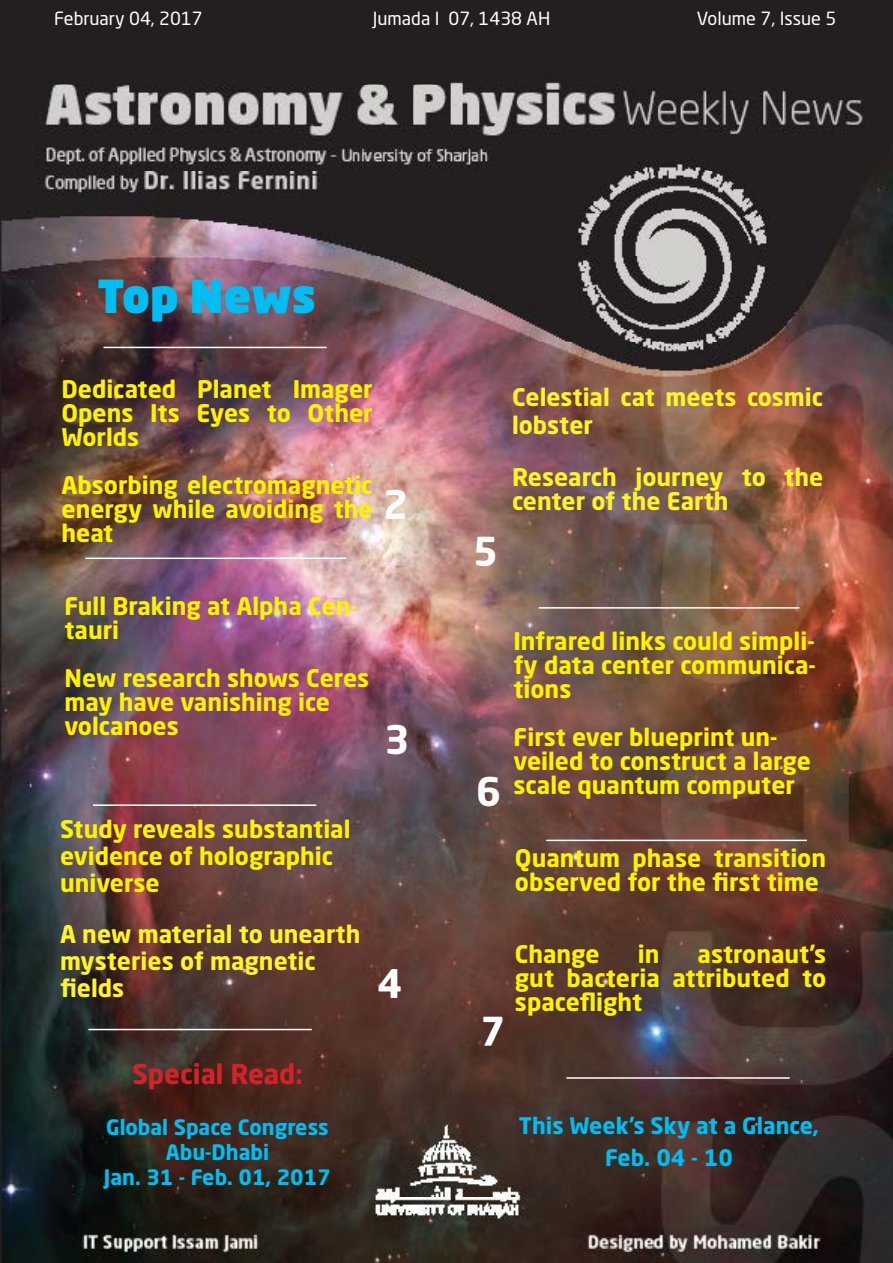
<style>
.page{position:relative;width:893px;height:1263px;background:#fff}
.page>*{position:absolute;margin:0;border:0;box-sizing:border-box;transform-origin:0 0}
.t1{font:900 45px "Neo Sans Std";color:#00bdf2}
.t2{font:700 39px "Neo Sans Std";color:#fff}
.t3{font:700 27px "Neo Sans Std";color:#d2232a}
.t4{font:700 24px/24px "Neo Sans Std";color:#fff200}
.t5{font:700 24px/27px "Neo Sans Std";color:#fff32a}
.t6{font:700 22.5px/31.5px "Neo Sans Std";color:#00bdf2;text-align:center}
.t7{font:700 21px/25.2px "Neo Sans Std";color:#00bdf2;text-align:center}
.t8{font:18px "Neo Sans Std";color:#fff}
</style>
<div class="page">
<img style="left:0;top:0;width:893px;height:1263px">
<hr style="left:104px;top:347px;width:223px;height:1px;background:#fff">
<hr style="left:86px;top:557px;width:260px;height:2px;background:#fff">
<hr style="left:93px;top:804px;width:223px;height:2px;background:#fff">
<hr style="left:88px;top:1029px;width:224px;height:1px;background:#fff">
<hr style="left:539px;top:607px;width:260px;height:2px;background:#fff">
<hr style="left:546px;top:840px;width:261px;height:1px;background:#fff">
<hr style="left:566px;top:1077px;width:224px;height:2px;background:#fff">
<p class="t8" style="left:54px;top:7px;width:150px">February 04, 2017</p>
<p class="t8" style="left:373px;top:7px;width:179px">Jumada I 07, 1438 AH</p>
<p class="t8" style="left:697px;top:7px;width:141px">Volume 7, Issue 5</p>
<h1 class="t1" style="left:98px;top:267px;width:220px">Top News</h1>
<p class="t4" style="left:62px;top:377px;width:313px;text-align:justify">Dedicated Planet Imager Opens Its Eyes to Other Worlds</p>
<p class="t4" style="left:62px;top:473px;width:313px;text-align:justify">Absorbing electromagnetic energy while avoiding the heat</p>
<h2 class="t2" style="left:383px;top:479px;width:27px">2</h2>
<p class="t4" style="left:64px;top:593px;width:295px">Full Braking at Alpha Cen&shy;tauri</p>
<p class="t4" style="left:64px;top:665px;width:306px">New research shows Ceres may have vanishing ice volcanoes</p>
<h2 class="t2" style="left:385px;top:714px;width:27px">3</h2>
<p class="t4" style="left:60px;top:815px;width:292px;line-height:27px">Study reveals substantial evidence of holographic universe</p>
<p class="t5" style="left:60px;top:920px;width:302px">A new material to unearth mysteries of magnetic fields</p>
<h2 class="t2" style="left:377px;top:959px;width:27px">4</h2>
<p class="t3" style="left:132px;top:1057px;width:172px">Special Read:</p>
<p class="t7" style="left:104px;top:1114px;width:228px">Global Space Congress<br>Abu-Dhabi<br>Jan. 31 - Feb. 01, 2017</p>
<h2 class="t2" style="left:473px;top:521px;width:27px">5</h2>
<p class="t5" style="left:512px;top:383px;width:313px">Celestial cat meets cosmic lobster</p>
<p class="t5" style="left:512px;top:465px;width:313px;line-height:24px">Research journey to the center of the Earth</p>
<h2 class="t2" style="left:476px;top:767px;width:27px">6</h2>
<p class="t4" style="left:513px;top:628px;width:304px;text-align:justify">Infrared links could simpli&shy;fy data center communica&shy;tions</p>
<p class="t4" style="left:513px;top:724px;width:299px">First ever blueprint un&shy;veiled to construct a large scale quantum computer</p>
<p class="t4" style="left:515px;top:846px;width:313px">Quantum phase transition observed for the first time</p>
<h2 class="t2" style="left:481px;top:1000px;width:27px">7</h2>
<p class="t4" style="left:515px;top:942px;width:86px">Change</p>
<p class="t4" style="left:638px;top:942px;width:23px">in</p>
<p class="t4" style="left:515px;top:942px;width:313px;text-align:justify;text-indent:183px">astronaut’s gut bacteria attributed to spaceflight</p>
<p class="t6" style="left:519px;top:1109px;width:302px">This Week’s Sky at a Glance,<br>Feb. 04 - 10</p>
</div>
